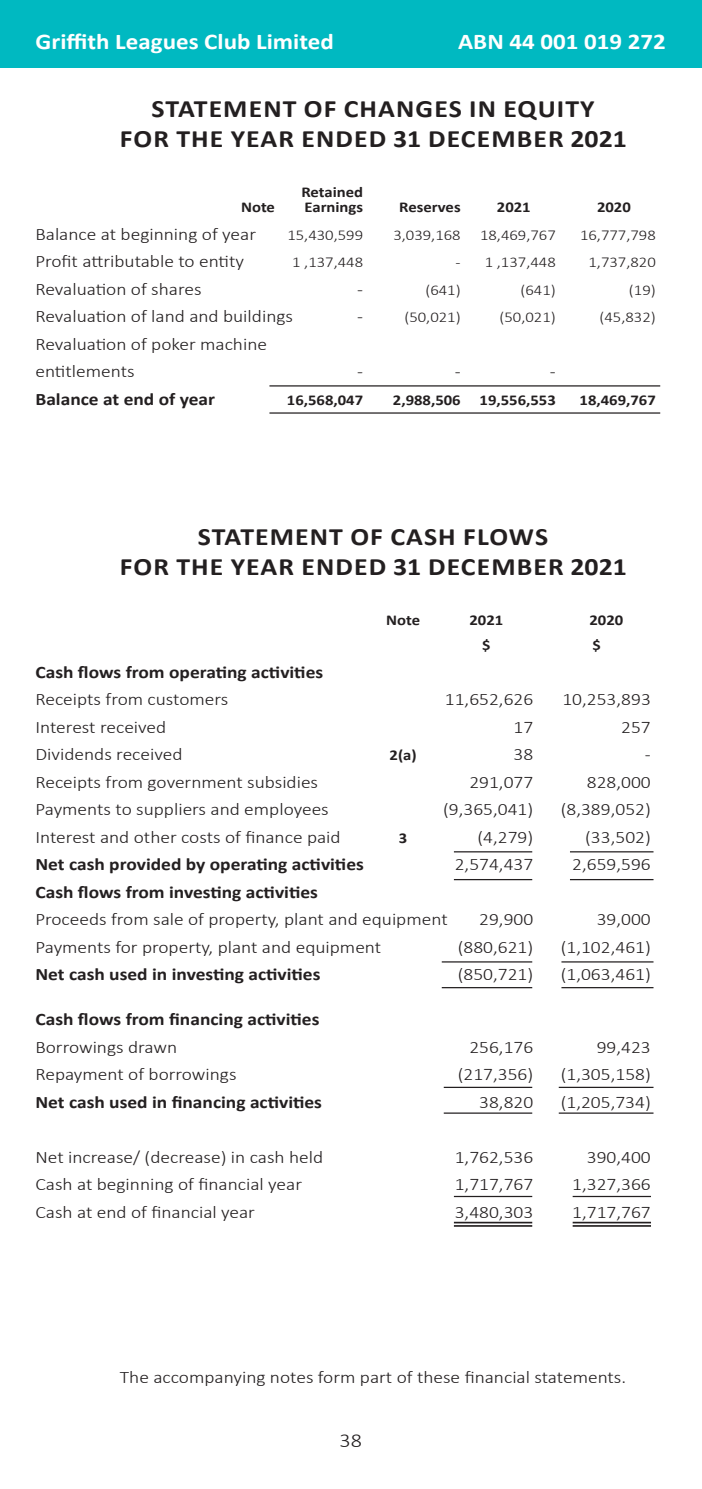
<style>
.page{position:relative;width:702px;height:1489px;background:#fff}
.page>*{position:absolute;margin:0;border:0;box-sizing:border-box;transform-origin:0 0}
.t1{font:700 25px "Calibri";letter-spacing:.04em;color:#231f20;scale:1.11 1}
.t2{font:700 22.5px "Calibri";color:#fff;scale:1.11 1}
.t3{font:300 20px "Calibri";color:#231f20;scale:1.11 1}
.t4{font:300 17.5px "Calibri";color:#231f20;scale:1.11 1}
.t5{font:700 17.5px "Calibri";color:#231f20;scale:1.11 1}
.t6{font:300 15px "Calibri";color:#231f20;scale:1.11 1}
.t7{font:700 15px "Calibri";color:#231f20;scale:1.11 1}
.s1{font-size:17.5px}
</style>
<div class="page">
<div style="left:0;top:0;width:702px;height:68px;background:#00b9c1"></div>
<hr style="left:570px;top:879px;width:83px;height:1px;background:#231f20">
<hr style="left:454px;top:879px;width:78px;height:1px;background:#231f20">
<hr style="left:454px;top:1221px;width:78px;height:2px;background:#231f20">
<hr style="left:454px;top:1224px;width:78px;height:2px;background:#231f20">
<hr style="left:572px;top:1221px;width:79px;height:2px;background:#231f20">
<hr style="left:572px;top:1224px;width:79px;height:2px;background:#231f20">
<hr style="left:570px;top:851px;width:83px;height:1px;background:#231f20">
<hr style="left:561px;top:961px;width:92px;height:1px;background:#231f20">
<hr style="left:558px;top:1086px;width:95px;height:1px;background:#231f20">
<hr style="left:561px;top:987px;width:92px;height:1px;background:#231f20">
<hr style="left:558px;top:1112px;width:95px;height:1px;background:#231f20">
<hr style="left:454px;top:851px;width:78px;height:1px;background:#231f20">
<hr style="left:454px;top:1195px;width:78px;height:1px;background:#231f20">
<hr style="left:572px;top:1195px;width:79px;height:1px;background:#231f20">
<hr style="left:441px;top:961px;width:91px;height:1px;background:#231f20">
<hr style="left:443px;top:1086px;width:89px;height:1px;background:#231f20">
<hr style="left:441px;top:987px;width:91px;height:1px;background:#231f20">
<hr style="left:443px;top:1112px;width:89px;height:1px;background:#231f20">
<hr style="left:269px;top:385px;width:391px;height:1px;background:#231f20">
<hr style="left:269px;top:412px;width:391px;height:1px;background:#231f20">
<p class="t2" style="left:36px;top:26px;width:270px">Griffith Leagues Club Limited</p>
<p class="t2" style="left:458px;top:26px;width:189px">ABN 44 001 019 272</p>
<p class="t1" style="left:151px;top:91px;width:401px">STATEMENT OF CHANGES IN EQUITY</p>
<p class="t1" style="left:120px;top:121px;width:458px">FOR THE YEAR ENDED 31 DECEMBER 2021</p>
<p class="t7" style="left:301px;top:182px;width:57px">Retained</p>
<p class="t7" style="left:241px;top:197px;width:32px">Note</p>
<p class="t7" style="left:304px;top:197px;width:54px">Earnings</p>
<p class="t7" style="left:399px;top:197px;width:57px">Reserves</p>
<p class="t7" style="left:497px;top:197px;width:32px">2021</p>
<p class="t7" style="left:597px;top:197px;width:32px">2020</p>
<p class="t4" style="left:35px;top:223px;width:200px">Balance at beginning of year</p>
<p class="t6" style="left:287px;top:225px;width:70px">15,430,599</p>
<p class="t6" style="left:393px;top:225px;width:62px">3,039,168</p>
<p class="t6" style="left:480px;top:225px;width:70px">18,469,767</p>
<p class="t6" style="left:580px;top:225px;width:70px">16,777,798</p>
<p class="t4" style="left:35px;top:251px;width:189px">Profit attributable to entity</p>
<p class="t6" style="left:292px;top:253px;width:66px">1 ,137,448</p>
<p class="t6" style="left:455px;top:253px;width:92px">- 1 ,137,448</p>
<p class="t6" style="left:588px;top:253px;width:62px">1,737,820</p>
<p class="t4" style="left:35px;top:278px;width:151px">Revaluation of shares</p>
<p class="t4" style="left:357px;top:278px;width:7px">-</p>
<p class="t6" style="left:425px;top:280px;width:33px">(641)</p>
<p class="t6" style="left:520px;top:280px;width:33px">(641)</p>
<p class="t6" style="left:629px;top:280px;width:26px">(19)</p>
<p class="t4" style="left:35px;top:306px;width:233px">Revaluation of land and buildings</p>
<p class="t6" style="left:357px;top:308px;width:95px"><span class="s1">-</span> (50,021)</p>
<p class="t6" style="left:499px;top:308px;width:52px">(50,021)</p>
<p class="t6" style="left:599px;top:308px;width:52px">(45,832)</p>
<p class="t4" style="left:35px;top:333px;width:210px">Revaluation of poker machine</p>
<p class="t4" style="left:35px;top:361px;width:91px">entitlements</p>
<p class="t4" style="left:357px;top:361px;width:7px">-</p>
<p class="t4" style="left:454px;top:361px;width:7px">-</p>
<p class="t4" style="left:549px;top:361px;width:7px">-</p>
<p class="t5" style="left:35px;top:387px;width:163px">Balance at end of year</p>
<p class="t7" style="left:287px;top:389px;width:70px">16,568,047</p>
<p class="t7" style="left:393px;top:389px;width:63px">2,988,506</p>
<p class="t7" style="left:479px;top:389px;width:70px">19,556,553</p>
<p class="t7" style="left:579px;top:389px;width:70px">18,469,767</p>
<p class="t1" style="left:198px;top:519px;width:317px">STATEMENT OF CASH FLOWS</p>
<p class="t1" style="left:120px;top:549px;width:458px">FOR THE YEAR ENDED 31 DECEMBER 2021</p>
<p class="t7" style="left:386px;top:609px;width:32px">Note</p>
<p class="t7" style="left:469px;top:609px;width:32px">2021</p>
<p class="t7" style="left:589px;top:609px;width:32px">2020</p>
<p class="t7" style="left:482px;top:634px;width:9px">$</p>
<p class="t7" style="left:592px;top:634px;width:9px">$</p>
<p class="t5" style="left:35px;top:659px;width:261px">Cash flows from operating activities</p>
<p class="t4" style="left:35px;top:688px;width:175px">Receipts from customers</p>
<p class="t4" style="left:445px;top:688px;width:81px">11,652,626</p>
<p class="t4" style="left:562px;top:688px;width:81px">10,253,893</p>
<p class="t4" style="left:35px;top:716px;width:119px">Interest received</p>
<p class="t4" style="left:513px;top:716px;width:19px">17</p>
<p class="t4" style="left:621px;top:716px;width:28px">257</p>
<p class="t4" style="left:35px;top:743px;width:134px">Dividends received</p>
<p class="t7" style="left:389px;top:744px;width:26px">2(a)</p>
<p class="t4" style="left:513px;top:743px;width:19px">38</p>
<p class="t4" style="left:644px;top:743px;width:7px">-</p>
<p class="t4" style="left:35px;top:771px;width:256px">Receipts from government subsidies</p>
<p class="t4" style="left:469px;top:771px;width:59px">291,077</p>
<p class="t4" style="left:587px;top:771px;width:59px">828,000</p>
<p class="t4" style="left:35px;top:798px;width:266px">Payments to suppliers and employees</p>
<p class="t4" style="left:443px;top:798px;width:83px">(9,365,041)</p>
<p class="t4" style="left:560px;top:798px;width:83px">(8,389,052)</p>
<p class="t4" style="left:35px;top:826px;width:276px">Interest and other costs of finance paid</p>
<p class="t7" style="left:399px;top:827px;width:9px">3</p>
<p class="t4" style="left:477px;top:826px;width:52px">(4,279)</p>
<p class="t4" style="left:585px;top:826px;width:61px">(33,502)</p>
<p class="t5" style="left:35px;top:852px;width:297px">Net cash provided by operating activities</p>
<p class="t4" style="left:454px;top:853px;width:72px">2,574,437</p>
<p class="t4" style="left:572px;top:853px;width:72px">2,659,596</p>
<p class="t5" style="left:35px;top:879px;width:256px">Cash flows from investing activities</p>
<p class="t4" style="left:35px;top:908px;width:373px">Proceeds from sale of property, plant and equipment</p>
<p class="t4" style="left:479px;top:908px;width:50px">29,900</p>
<p class="t4" style="left:596px;top:908px;width:50px">39,000</p>
<p class="t4" style="left:35px;top:936px;width:313px">Payments for property, plant and equipment</p>
<p class="t4" style="left:457px;top:936px;width:70px">(880,621)</p>
<p class="t4" style="left:560px;top:936px;width:83px">(1,102,461)</p>
<p class="t5" style="left:35px;top:962px;width:258px">Net cash used in investing activities</p>
<p class="t4" style="left:457px;top:963px;width:70px">(850,721)</p>
<p class="t4" style="left:560px;top:963px;width:83px">(1,063,461)</p>
<p class="t5" style="left:35px;top:1007px;width:257px">Cash flows from financing activities</p>
<p class="t4" style="left:35px;top:1036px;width:129px">Borrowings drawn</p>
<p class="t4" style="left:469px;top:1036px;width:59px">256,176</p>
<p class="t4" style="left:596px;top:1036px;width:50px">99,423</p>
<p class="t4" style="left:35px;top:1063px;width:183px">Repayment of borrowings</p>
<p class="t4" style="left:457px;top:1063px;width:70px">(217,356)</p>
<p class="t4" style="left:560px;top:1063px;width:83px">(1,305,158)</p>
<p class="t5" style="left:35px;top:1089px;width:260px">Net cash used in financing activities</p>
<p class="t4" style="left:479px;top:1091px;width:50px">38,820</p>
<p class="t4" style="left:560px;top:1091px;width:83px">(1,205,734)</p>
<p class="t4" style="left:35px;top:1146px;width:261px">Net increase/ (decrease) in cash held</p>
<p class="t4" style="left:454px;top:1146px;width:72px">1,762,536</p>
<p class="t4" style="left:587px;top:1146px;width:59px">390,400</p>
<p class="t4" style="left:35px;top:1173px;width:242px">Cash at beginning of financial year</p>
<p class="t4" style="left:454px;top:1173px;width:72px">1,717,767</p>
<p class="t4" style="left:572px;top:1173px;width:72px">1,327,366</p>
<p class="t4" style="left:35px;top:1201px;width:199px">Cash at end of financial year</p>
<p class="t4" style="left:454px;top:1201px;width:72px">3,480,303</p>
<p class="t4" style="left:572px;top:1201px;width:72px">1,717,767</p>
<p class="t4" style="left:120px;top:1366px;width:457px">The accompanying notes form part of these financial statements.</p>
<p class="t3" style="left:339px;top:1427px;width:22px">38</p>
</div>
